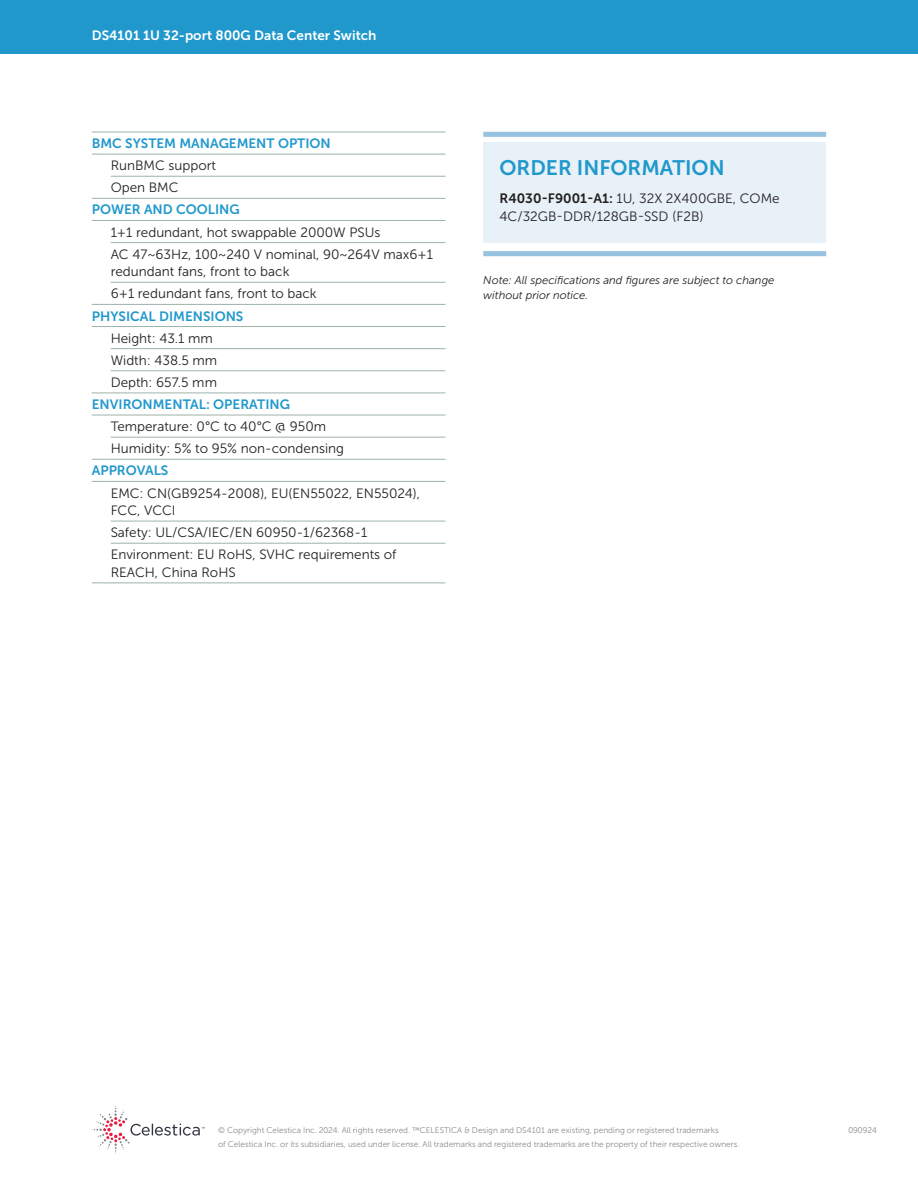
<style>
.page{position:relative;width:918px;height:1188px;background:#fff}
.page>*{position:absolute;margin:0;border:0;box-sizing:border-box;transform-origin:0 0}
.t1{font:21px "Museo Sans 700";color:#2198cc}
.t2{font:13.5px/22.2px "Museo Sans 300";color:#231f20}
.t3{font:13.5px "Museo Sans 700";color:#2198cc}
.t4{font:13.5px "Museo Sans 700";color:#fff}
.t5{font:italic 11.25px/15px "Museo Sans 300";color:#231f20}
.t6{font:8.25px/14px "Museo Sans 300";color:#868a8e}
.s1{font-family:"Museo Sans 700"}
</style>
<div class="page">
<div style="left:0;top:0;width:918px;height:54px;background:#2198cc"></div>
<svg style="left:92px;top:1106px;width:113px;height:48px"></svg>
<svg style="left:92px;top:132px;width:19px;height:1px"></svg>
<hr style="left:111px;top:132px;width:335px;height:1px;background:#9eb2ac">
<svg style="left:92px;top:154px;width:19px;height:1px"></svg>
<hr style="left:111px;top:154px;width:335px;height:1px;background:#9eb2ac">
<hr style="left:111px;top:176px;width:335px;height:1px;background:#9eb2ac">
<svg style="left:92px;top:198px;width:19px;height:1px"></svg>
<hr style="left:111px;top:198px;width:335px;height:1px;background:#9eb2ac">
<svg style="left:92px;top:220px;width:19px;height:1px"></svg>
<hr style="left:111px;top:220px;width:335px;height:1px;background:#9eb2ac">
<hr style="left:111px;top:242px;width:335px;height:1px;background:#9eb2ac">
<hr style="left:111px;top:282px;width:335px;height:1px;background:#9eb2ac">
<svg style="left:92px;top:304px;width:19px;height:1px"></svg>
<hr style="left:111px;top:304px;width:335px;height:1px;background:#9eb2ac">
<svg style="left:92px;top:326px;width:19px;height:1px"></svg>
<hr style="left:111px;top:326px;width:335px;height:1px;background:#9eb2ac">
<hr style="left:111px;top:348px;width:335px;height:1px;background:#9eb2ac">
<hr style="left:111px;top:371px;width:335px;height:1px;background:#9eb2ac">
<svg style="left:92px;top:393px;width:19px;height:1px"></svg>
<hr style="left:111px;top:393px;width:335px;height:1px;background:#9eb2ac">
<svg style="left:92px;top:415px;width:19px;height:1px"></svg>
<hr style="left:111px;top:415px;width:335px;height:1px;background:#9eb2ac">
<hr style="left:111px;top:437px;width:335px;height:1px;background:#9eb2ac">
<svg style="left:92px;top:459px;width:19px;height:1px"></svg>
<hr style="left:111px;top:459px;width:335px;height:1px;background:#9eb2ac">
<svg style="left:92px;top:481px;width:19px;height:1px"></svg>
<hr style="left:111px;top:481px;width:335px;height:1px;background:#9eb2ac">
<hr style="left:111px;top:521px;width:335px;height:1px;background:#9eb2ac">
<hr style="left:111px;top:543px;width:335px;height:1px;background:#9eb2ac">
<svg style="left:92px;top:583px;width:19px;height:1px"></svg>
<hr style="left:111px;top:583px;width:335px;height:1px;background:#9eb2ac">
<div style="left:483px;top:143px;width:343px;height:100px;background:#e8f1f8"></div>
<div style="left:483px;top:132px;width:343px;height:5px;background:#98c2e2"></div>
<div style="left:483px;top:251px;width:343px;height:5px;background:#98c2e2"></div>
<p class="t4" style="left:92px;top:28px;width:286px">DS4101 1U 32-port 800G Data Center Switch</p>
<p class="t3" style="left:92px;top:136px;width:241px">BMC SYSTEM MANAGEMENT OPTION</p>
<p class="t2" style="left:111px;top:155px;width:107px">RunBMC support<br>Open BMC</p>
<p class="t3" style="left:92px;top:202px;width:149px">POWER AND COOLING</p>
<p class="t2" style="left:111px;top:221px;width:324px">1+1 redundant, hot swappable 2000W PSUs<br>AC 47~63Hz, 100~240 V nominal, 90~264V max6+1</p>
<p class="t2" style="left:111px;top:261px;width:208px">redundant fans, front to back<br>6+1 redundant fans, front to back</p>
<p class="t3" style="left:92px;top:308px;width:153px">PHYSICAL DIMENSIONS</p>
<p class="t2" style="left:111px;top:327px;width:108px">Height: 43.1 mm<br>Width: 438.5 mm<br>Depth: 657.5 mm</p>
<p class="t3" style="left:92px;top:397px;width:200px">ENVIRONMENTAL: OPERATING</p>
<p class="t2" style="left:111px;top:416px;width:235px">Temperature: 0°C to 40°C @ 950m<br>Humidity: 5% to 95% non-condensing</p>
<p class="t3" style="left:92px;top:463px;width:78px">APPROVALS</p>
<p class="t2" style="left:111px;top:484px;width:311px;line-height:17.5px">EMC: CN(GB9254-2008), EU(EN55022, EN55024),<br>FCC, VCCI</p>
<p class="t2" style="left:111px;top:522px;width:287px">Safety: UL/CSA/IEC/EN 60950-1/62368-1<br>Environment: EU RoHS, SVHC requirements of</p>
<p class="t2" style="left:111px;top:561px;width:127px">REACH, China RoHS</p>
<h1 class="t1" style="left:500px;top:156px;width:227px">ORDER INFORMATION</h1>
<p class="t2" style="left:500px;top:190px;width:282px;line-height:17.5px"><span class="s1">R4030-F9001-A1:</span> 1U, 32X 2X400GBE, COMe<br>4C/32GB-DDR/128GB-SSD (F2B)</p>
<p class="t5" style="left:483px;top:273px;width:293px">Note: All specifications and figures are subject to change without prior notice.</p>
<p class="t6" style="left:218px;top:1123px;width:523px">© Copyright Celestica Inc. 2024. All rights reserved. ™CELESTICA &amp; Design and DS4101 are existing, pending or registered trademarks<br>of Celestica Inc. or its subsidiaries, used under license. All trademarks and registered trademarks are the property of their respective owners.</p>
<p class="t6" style="left:849px;top:1123px;width:30px">090924</p>
</div>
